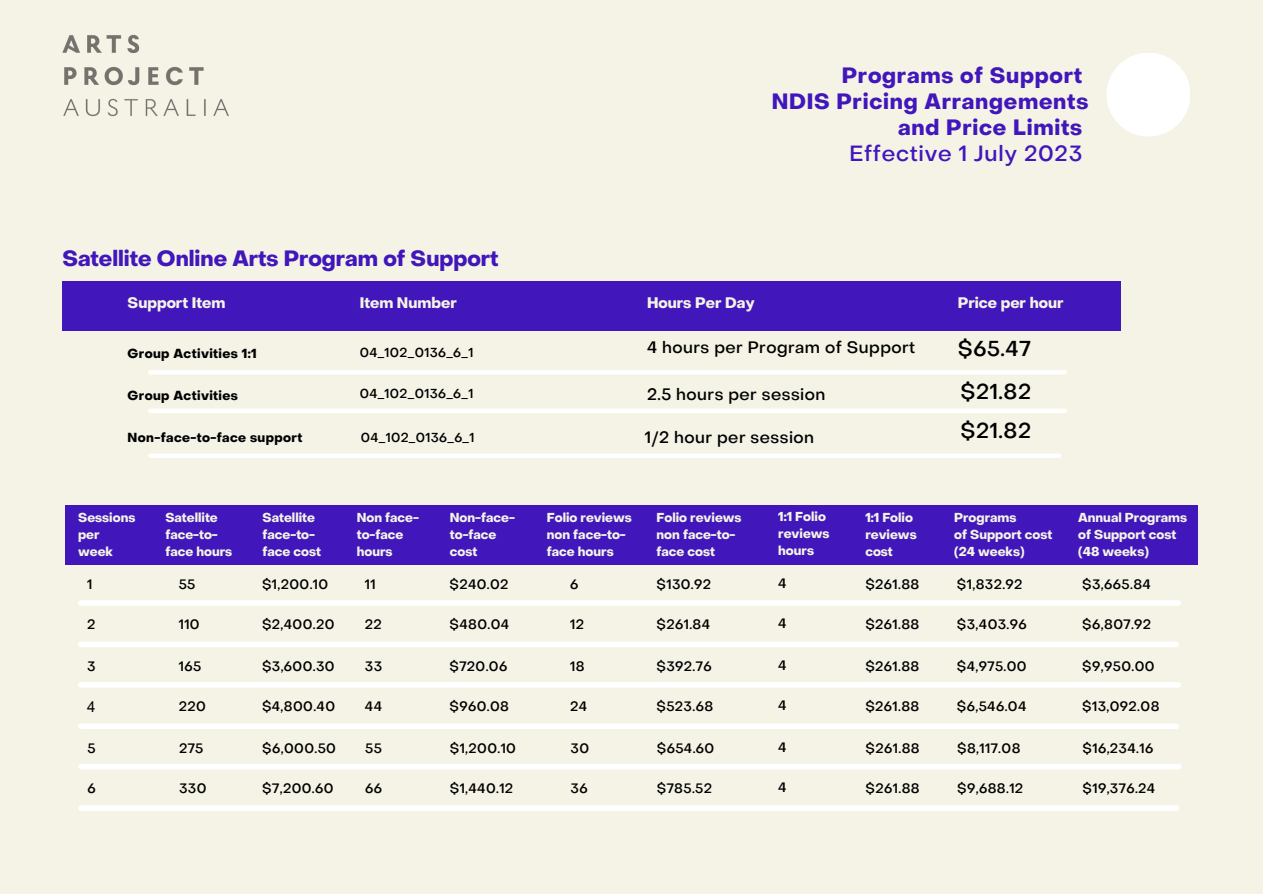
<style>
.page{position:relative;width:1263px;height:894px;background:#fff}
.page>*{position:absolute;margin:0;border:0;box-sizing:border-box;transform-origin:0 0}
.t1{font:700 21.75px/25.8px "Object Sans";letter-spacing:.035em;color:#4116bb;text-align:right}
.t2{font:700 21.75px "Object Sans";color:#4116bb}
.t3{font:500 21.75px "Object Sans";letter-spacing:.035em;color:#4116bb}
.t4{font:500 21.3px "Object Sans";letter-spacing:.03em;color:#000}
.t5{font:500 16.35px "Object Sans";letter-spacing:.03em;color:#000}
.t6{font:700 15px "Object Sans";color:#f4f3e6}
.t7{font:15px "Arial";color:#000}
.t8{font:500 13.5px "Object Sans";letter-spacing:.03em;color:#000}
.t9{font:700 12.9px "Object Sans";letter-spacing:.03em;color:#000}
.t10{font:500 12.9px "Object Sans";letter-spacing:.03em;color:#000}
.t11{font:700 12.75px/17px "Object Sans";color:#f4f3e6}
</style>
<div class="page">
<div style="left:0;top:0;width:1263px;height:893px;background:#f4f3e6"></div>
<div style="left:62px;top:281px;width:1059px;height:49px;background:#4116bb"></div>
<hr style="left:150px;top:370px;width:915px;height:4px;background:#fff">
<div style="left:150px;top:408px;width:915px;height:5px;background:#fff"></div>
<div style="left:150px;top:453px;width:909px;height:5px;background:#fff"></div>
<img style="left:62px;top:34px;width:167px;height:83px">
<div style="left:65px;top:505px;width:1132px;height:59px;background:#4116bb"></div>
<div style="left:81px;top:600px;width:1097px;height:5px;background:#fff"></div>
<div style="left:81px;top:641px;width:1095px;height:6px;background:#fff"></div>
<div style="left:81px;top:681px;width:1097px;height:6px;background:#fff"></div>
<div style="left:81px;top:723px;width:1095px;height:5px;background:#fff"></div>
<div style="left:81px;top:763px;width:1098px;height:6px;background:#fff"></div>
<div style="left:81px;top:805px;width:1095px;height:5px;background:#fff"></div>
<div style="left:1106px;top:53px;width:84px;height:83px;background:#fff;border-radius:50%"></div>
<p class="t2" style="left:62px;top:249px;width:438px">Satellite Online Arts Program of Support</p>
<p class="t1" style="left:842px;top:65px;width:242px">Programs of Support</p>
<p class="t1" style="left:772px;top:90px;width:318px">NDIS Pricing Arrangements and Price Limits</p>
<p class="t3" style="left:849px;top:145px;width:234px">Effective 1 July 2023</p>
<p class="t6" style="left:128px;top:297px;width:99px">Support Item</p>
<p class="t6" style="left:360px;top:297px;width:98px">Item Number</p>
<p class="t6" style="left:647px;top:297px;width:109px">Hours Per Day</p>
<p class="t6" style="left:958px;top:297px;width:107px">Price per hour</p>
<p class="t9" style="left:128px;top:348px;width:131px">Group Activities 1:1</p>
<p class="t10" style="left:360px;top:347px;width:115px">04_102_0136_6_1</p>
<p class="t10" style="left:360px;top:388px;width:115px">04_102_0136_6_1</p>
<p class="t10" style="left:361px;top:432px;width:115px">04_102_0136_6_1</p>
<p class="t9" style="left:128px;top:390px;width:112px">Group Activities</p>
<p class="t9" style="left:128px;top:432px;width:176px">Non-face-to-face support</p>
<p class="t11" style="left:78px;top:510px;width:59px">Sessions</p>
<p class="t11" style="left:78px;top:527px;width:23px">per</p>
<p class="t11" style="left:78px;top:544px;width:36px">week</p>
<p class="t8" style="left:87px;top:578px;width:7px">1</p>
<p class="t8" style="left:87px;top:618px;width:10px">2</p>
<p class="t8" style="left:87px;top:660px;width:10px">3</p>
<p class="t7" style="left:87px;top:696px;width:10px">4</p>
<p class="t8" style="left:88px;top:742px;width:10px">5</p>
<p class="t8" style="left:88px;top:782px;width:10px">6</p>
<p class="t11" style="left:165px;top:510px;width:54px">Satellite</p>
<p class="t11" style="left:165px;top:527px;width:54px">face-to-</p>
<p class="t11" style="left:165px;top:544px;width:68px">face hours</p>
<p class="t8" style="left:179px;top:578px;width:18px">55</p>
<p class="t8" style="left:179px;top:618px;width:22px">110</p>
<p class="t8" style="left:179px;top:660px;width:24px">165</p>
<p class="t8" style="left:179px;top:700px;width:29px">220</p>
<p class="t8" style="left:179px;top:742px;width:26px">275</p>
<p class="t8" style="left:179px;top:782px;width:29px">330</p>
<p class="t11" style="left:263px;top:510px;width:54px">Satellite</p>
<p class="t11" style="left:263px;top:527px;width:54px">face-to-</p>
<p class="t11" style="left:263px;top:544px;width:60px">face cost</p>
<p class="t8" style="left:262px;top:578px;width:68px">$1,200.10</p>
<p class="t8" style="left:262px;top:618px;width:74px">$2,400.20</p>
<p class="t8" style="left:262px;top:660px;width:74px">$3,600.30</p>
<p class="t8" style="left:262px;top:700px;width:75px">$4,800.40</p>
<p class="t8" style="left:262px;top:742px;width:75px">$6,000.50</p>
<p class="t8" style="left:262px;top:782px;width:73px">$7,200.60</p>
<p class="t11" style="left:357px;top:510px;width:64px">Non face-</p>
<p class="t11" style="left:357px;top:527px;width:48px">to-face</p>
<p class="t11" style="left:357px;top:544px;width:37px">hours</p>
<p class="t8" style="left:365px;top:578px;width:12px">11</p>
<p class="t8" style="left:365px;top:618px;width:18px">22</p>
<p class="t8" style="left:365px;top:660px;width:19px">33</p>
<p class="t8" style="left:365px;top:700px;width:19px">44</p>
<p class="t8" style="left:365px;top:742px;width:18px">55</p>
<p class="t8" style="left:365px;top:782px;width:18px">66</p>
<p class="t11" style="left:450px;top:510px;width:67px">Non-face-</p>
<p class="t11" style="left:450px;top:527px;width:48px">to-face</p>
<p class="t11" style="left:450px;top:544px;width:29px">cost</p>
<p class="t8" style="left:450px;top:578px;width:61px">$240.02</p>
<p class="t8" style="left:450px;top:618px;width:61px">$480.04</p>
<p class="t8" style="left:449px;top:660px;width:59px">$720.06</p>
<p class="t8" style="left:449px;top:700px;width:61px">$960.08</p>
<p class="t8" style="left:450px;top:742px;width:68px">$1,200.10</p>
<p class="t8" style="left:450px;top:782px;width:65px">$1,440.12</p>
<p class="t5" style="left:647px;top:340px;width:270px">4 hours per Program of Support</p>
<p class="t5" style="left:647px;top:387px;width:180px">2.5 hours per session</p>
<p class="t5" style="left:645px;top:431px;width:171px">1/2 hour per session</p>
<p class="t11" style="left:547px;top:510px;width:87px">Folio reviews non face-to&shy;face hours</p>
<p class="t8" style="left:570px;top:578px;width:10px">6</p>
<p class="t8" style="left:570px;top:618px;width:15px">12</p>
<p class="t8" style="left:570px;top:660px;width:16px">18</p>
<p class="t8" style="left:570px;top:700px;width:19px">24</p>
<p class="t8" style="left:570px;top:742px;width:20px">30</p>
<p class="t8" style="left:570px;top:782px;width:19px">36</p>
<p class="t11" style="left:657px;top:510px;width:87px">Folio reviews non face-to&shy;face cost</p>
<p class="t11" style="left:778px;top:509px;width:53px">1:1 Folio reviews</p>
<p class="t11" style="left:778px;top:543px;width:37px">hours</p>
<p class="t8" style="left:778px;top:578px;width:10px">4</p>
<p class="t8" style="left:657px;top:578px;width:56px">$130.92</p>
<p class="t8" style="left:657px;top:618px;width:55px">$261.84</p>
<p class="t8" style="left:778px;top:618px;width:10px">4</p>
<p class="t8" style="left:657px;top:660px;width:57px">$392.76</p>
<p class="t8" style="left:657px;top:700px;width:58px">$523.68</p>
<p class="t8" style="left:657px;top:742px;width:59px">$654.60</p>
<p class="t8" style="left:657px;top:782px;width:57px">$785.52</p>
<p class="t8" style="left:778px;top:659px;width:10px">4</p>
<p class="t8" style="left:778px;top:699px;width:10px">4</p>
<p class="t8" style="left:778px;top:741px;width:10px">4</p>
<p class="t8" style="left:778px;top:781px;width:10px">4</p>
<p class="t11" style="left:865px;top:510px;width:49px">1:1 Folio</p>
<p class="t11" style="left:865px;top:527px;width:53px">reviews</p>
<p class="t11" style="left:865px;top:544px;width:29px">cost</p>
<p class="t8" style="left:865px;top:578px;width:56px">$261.88</p>
<p class="t8" style="left:865px;top:618px;width:56px">$261.88</p>
<p class="t8" style="left:865px;top:660px;width:56px">$261.88</p>
<p class="t8" style="left:865px;top:700px;width:56px">$261.88</p>
<p class="t8" style="left:866px;top:742px;width:56px">$261.88</p>
<p class="t8" style="left:866px;top:782px;width:56px">$261.88</p>
<p class="t4" style="left:958px;top:340px;width:75px">$65.47</p>
<p class="t4" style="left:960px;top:383px;width:72px">$21.82</p>
<p class="t4" style="left:960px;top:422px;width:72px">$21.82</p>
<p class="t11" style="left:954px;top:510px;width:64px">Programs</p>
<p class="t11" style="left:954px;top:527px;width:100px">of Support cost</p>
<p class="t11" style="left:954px;top:544px;width:72px">(24 weeks)</p>
<p class="t8" style="left:957px;top:578px;width:67px">$1,832.92</p>
<p class="t8" style="left:957px;top:618px;width:71px">$3,403.96</p>
<p class="t8" style="left:957px;top:660px;width:71px">$4,975.00</p>
<p class="t8" style="left:957px;top:700px;width:71px">$6,546.04</p>
<p class="t8" style="left:957px;top:742px;width:65px">$8,117.08</p>
<p class="t8" style="left:957px;top:782px;width:67px">$9,688.12</p>
<p class="t11" style="left:1078px;top:510px;width:110px">Annual Programs</p>
<p class="t11" style="left:1078px;top:527px;width:100px">of Support cost</p>
<p class="t11" style="left:1078px;top:544px;width:72px">(48 weeks)</p>
<p class="t8" style="left:1082px;top:578px;width:70px">$3,665.84</p>
<p class="t8" style="left:1082px;top:618px;width:70px">$6,807.92</p>
<p class="t8" style="left:1082px;top:660px;width:74px">$9,950.00</p>
<p class="t8" style="left:1082px;top:700px;width:79px">$13,092.08</p>
<p class="t8" style="left:1082px;top:742px;width:72px">$16,234.16</p>
<p class="t8" style="left:1082px;top:782px;width:74px">$19,376.24</p>
</div>
